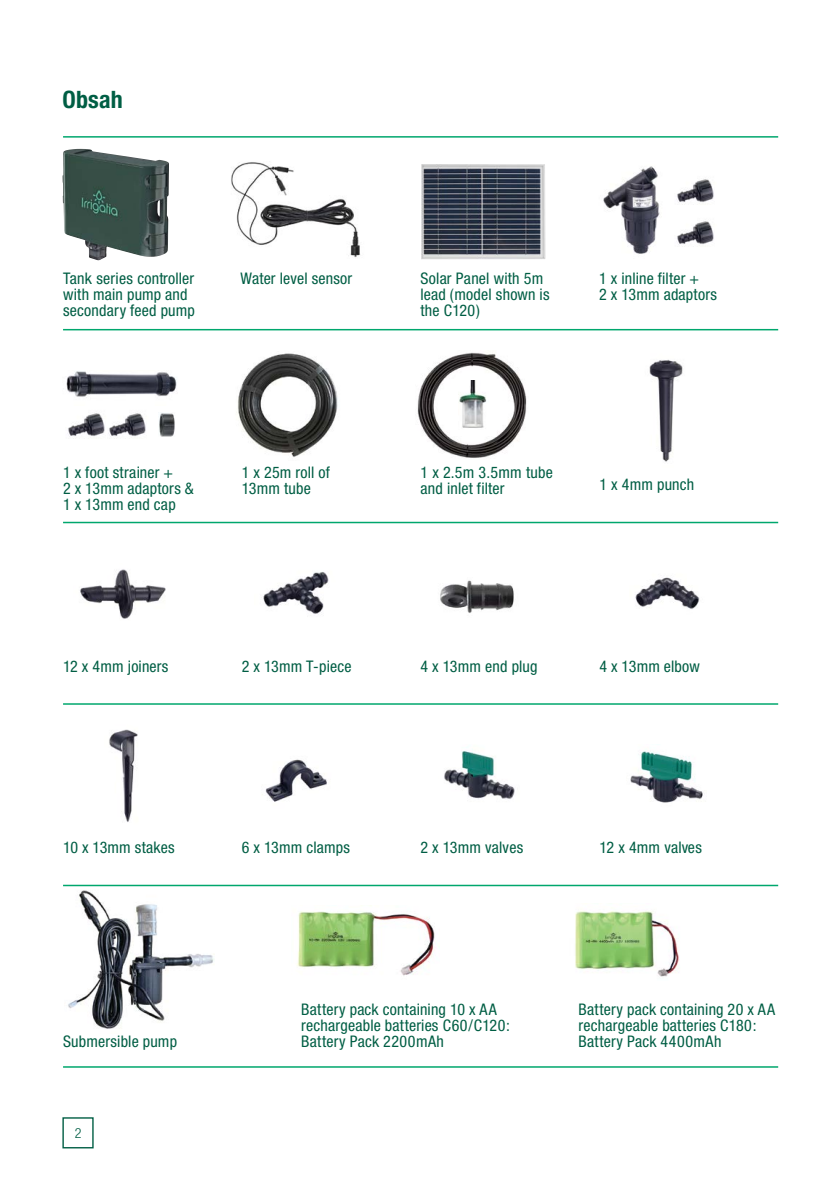
<style>
.page{position:relative;width:840px;height:1191px;background:#fff}
.page>*{position:absolute;margin:0;border:0;box-sizing:border-box;transform-origin:0 0}
.t1{font:700 condensed 24px "Helvetica Neue LT Pro";letter-spacing:.01em;color:#005e44}
.t2{font:condensed 16px/16px "Helvetica Neue";letter-spacing:.015em;color:#005e44}
.t3{font:300 condensed 14px "Helvetica Neue LT Pro";color:#005e44}
</style>
<div class="page">
<div style="left:62px;top:1117px;width:32px;height:31px;border:1px solid #005e44"></div>
<img style="left:65px;top:886px;width:150px;height:143px">
<img style="left:62px;top:149px;width:107px;height:111px">
<img style="left:231px;top:162px;width:130px;height:96px">
<img style="left:603px;top:166px;width:57px;height:88px">
<img style="left:676px;top:179px;width:38px;height:66px">
<img style="left:67px;top:413px;width:79px;height:24px">
<img style="left:66px;top:371px;width:111px;height:27px">
<img style="left:236px;top:353px;width:102px;height:104px">
<img style="left:421px;top:164px;width:124px;height:95px">
<img style="left:265px;top:759px;width:62px;height:43px">
<img style="left:444px;top:751px;width:71px;height:48px">
<img style="left:297px;top:905px;width:138px;height:71px">
<img style="left:575px;top:911px;width:104px;height:66px">
<img style="left:630px;top:751px;width:73px;height:52px">
<img style="left:649px;top:359px;width:34px;height:103px">
<img style="left:263px;top:572px;width:66px;height:42px">
<img style="left:440px;top:580px;width:74px;height:33px">
<img style="left:159px;top:413px;width:16px;height:24px">
<img style="left:635px;top:577px;width:65px;height:32px">
<img style="left:109px;top:729px;width:29px;height:93px">
<img style="left:80px;top:569px;width:86px;height:50px">
<img style="left:417px;top:352px;width:110px;height:106px">
<img style="left:458px;top:381px;width:30px;height:48px">
<hr style="left:63px;top:136px;width:714px;height:2px;background:#00a76d">
<hr style="left:63px;top:329px;width:714px;height:1px;background:#00a76d">
<hr style="left:63px;top:522px;width:714px;height:1px;background:#00a76d">
<hr style="left:63px;top:703px;width:714px;height:1px;background:#00a76d">
<hr style="left:63px;top:884px;width:714px;height:2px;background:#00a76d">
<hr style="left:63px;top:1066px;width:714px;height:1px;background:#00a76d">
<h1 class="t1" style="left:62px;top:85px;width:62px">Obsah</h1>
<p class="t2" style="left:63px;top:270px;width:133px">Tank series controller with main pump and secondary feed pump</p>
<p class="t2" style="left:240px;top:270px;width:113px">Water level sensor</p>
<p class="t2" style="left:420px;top:270px;width:130px">Solar Panel with 5m lead (model shown is the C120)</p>
<p class="t2" style="left:599px;top:270px;width:119px">1 x inline filter +<br>2 x 13mm adaptors</p>
<p class="t2" style="left:63px;top:464px;width:132px">1 x foot strainer +<br>2 x 13mm adaptors &amp;<br>1 x 13mm end cap</p>
<p class="t2" style="left:242px;top:464px;width:90px">1 x 25m roll of<br>13mm tube</p>
<p class="t2" style="left:420px;top:464px;width:134px">1 x 2.5m 3.5mm tube and inlet filter</p>
<p class="t2" style="left:599px;top:476px;width:96px">1 x 4mm punch</p>
<p class="t2" style="left:63px;top:658px;width:107px">12 x 4mm joiners</p>
<p class="t2" style="left:242px;top:658px;width:111px">2 x 13mm T-piece</p>
<p class="t2" style="left:420px;top:658px;width:118px">4 x 13mm end plug</p>
<p class="t2" style="left:599px;top:658px;width:102px">4 x 13mm elbow</p>
<p class="t2" style="left:63px;top:839px;width:113px">10 x 13mm stakes</p>
<p class="t2" style="left:242px;top:839px;width:109px">6 x 13mm clamps</p>
<p class="t2" style="left:420px;top:839px;width:104px">2 x 13mm valves</p>
<p class="t2" style="left:599px;top:839px;width:104px">12 x 4mm valves</p>
<p class="t2" style="left:301px;top:1001px;width:210px">Battery pack containing 10 x AA rechargeable batteries C60/C120:<br>Battery Pack 2200mAh</p>
<p class="t2" style="left:578px;top:1001px;width:198px">Battery pack containing 20 x AA rechargeable batteries C180:</p>
<p class="t2" style="left:63px;top:1033px;width:115px">Submersible pump</p>
<p class="t2" style="left:578px;top:1033px;width:144px">Battery Pack 4400mAh</p>
<p class="t3" style="left:75px;top:1124px;width:8px">2</p>
</div>
